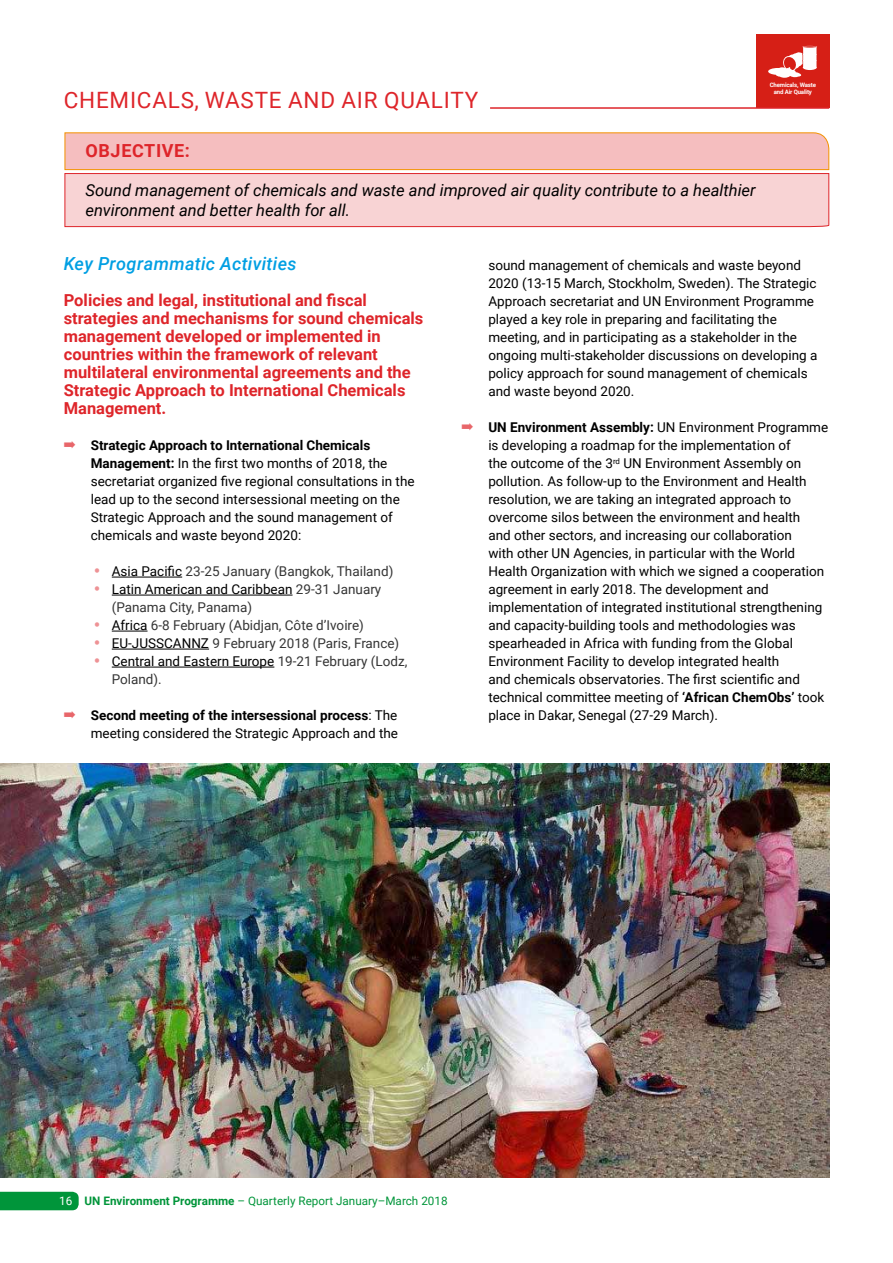
<style>
.page{position:relative;width:893px;height:1263px;background:#fff}
.page>*{position:absolute;margin:0;border:0;box-sizing:border-box;transform-origin:0 0}
.t1{font:22.5px "Roboto";letter-spacing:.035em;color:#de252a}
.t2{font:italic 500 18px "Roboto";letter-spacing:.015em;color:#009fe3}
.t3{font:700 18px "Roboto";letter-spacing:.035em;color:#de252a}
.t4{font:700 16.5px/18px "Roboto";color:#de252a}
.t5{font:italic 16.5px/19.8px "Roboto";color:#000}
.t6{font:13.5px/18px "Roboto";color:#000}
.t7{font:13.5px/18px "Roboto";color:#353535}
.t8{font:11.7px "Roboto";color:#00953a}
.t9{font:700 6.15px/6.4px "Roboto";letter-spacing:-.025em;color:#fff;text-align:center}
.s1{color:#e8666a}
.s2{font-weight:700}
.s3{color:#ee9295}
.s4{color:#000}
.s5{color:#fff}
</style>
<div class="page">
<svg style="left:0;top:1192px;width:79px;height:18px"></svg>
<svg style="left:64px;top:132px;width:766px;height:95px"></svg>
<div style="left:756px;top:35px;width:73px;height:73px;background:#d61f16"></div>
<svg style="left:768px;top:46px;width:49px;height:32px"></svg>
<hr style="left:112px;top:577px;width:70px;height:1px;background:#000">
<hr style="left:112px;top:595px;width:181px;height:1px;background:#000">
<hr style="left:112px;top:631px;width:36px;height:1px;background:#000">
<hr style="left:112px;top:649px;width:97px;height:1px;background:#000">
<hr style="left:112px;top:667px;width:162px;height:1px;background:#000">
<hr style="left:490px;top:107px;width:339px;height:2px;background:#de252a">
<img style="left:0;top:764px;width:829px;height:414px">
<h1 class="t1" style="left:64px;top:84px;width:416px">CHEMICALS, WASTE AND AIR QUALITY</h1>
<h2 class="t3" style="left:85px;top:138px;width:106px">OBJECTIVE:</h2>
<p class="t5" style="left:85px;top:180px;width:672px">Sound management of chemicals and waste and improved air quality contribute to a healthier environment and better health for all.</p>
<p class="t9" style="left:770px;top:82px;width:48px">Chemicals, Waste and Air Quality</p>
<h2 class="t2" style="left:64px;top:251px;width:234px">Key Programmatic Activities</h2>
<p class="t4" style="left:64px;top:291px;width:361px">Policies and legal, institutional and fiscal strategies and mechanisms for sound chemicals management developed or implemented in countries within the framework of relevant multilateral environmental agreements and the Strategic Approach to International Chemicals Management.</p>
<p class="t6" style="left:91px;top:436px;width:325px;text-indent:-27px"><span class="s1">➡</span> <span class="s2">Strategic Approach to International Chemicals Management:</span> In the first two months of 2018, the secretariat organized five regional consultations in the lead up to the second intersessional meeting on the Strategic Approach and the sound management of chemicals and waste beyond 2020:</p>
<p class="t7" style="left:94px;top:562px;width:301px"><span class="s3">•</span> <span class="s4">Asia Pacific</span> 23-25 January (Bangkok, Thailand)</p>
<p class="t7" style="left:112px;top:580px;width:271px;text-indent:-18px"><span class="s3">•</span> <span class="s4">Latin American and Caribbean</span> 29-31 January (Panama City, Panama)</p>
<p class="t7" style="left:94px;top:616px;width:272px"><span class="s3">•</span> <span class="s4">Africa</span> 6-8 February (Abidjan, Côte d’Ivoire)</p>
<p class="t7" style="left:94px;top:634px;width:307px"><span class="s3">•</span> <span class="s4">EU-JUSSCANNZ</span> 9 February 2018 (Paris, France)</p>
<p class="t7" style="left:112px;top:652px;width:297px;text-indent:-18px"><span class="s3">•</span> <span class="s4">Central and Eastern Europe</span> 19-21 February (Lodz,<br>Poland).</p>
<p class="t6" style="left:64px;top:706px;width:336px;text-align:right"><span class="s1">➡</span> <span class="s2">Second meeting of the intersessional process</span>: The meeting considered the Strategic Approach and the</p>
<p class="t6" style="left:488px;top:256px;width:331px">sound management of chemicals and waste beyond 2020 (13-15 March, Stockholm, Sweden). The Strategic Approach secretariat and UN Environment Programme played a key role in preparing and facilitating the meeting, and in participating as a stakeholder in the ongoing multi-stakeholder discussions on developing a policy approach for sound management of chemicals and waste beyond 2020.</p>
<p class="t6" style="left:488px;top:418px;width:341px;text-indent:-27px"><span class="s1">➡</span> <span class="s2">UN Environment Assembly:</span> UN Environment Programme is developing a roadmap for the implementation of<br>the outcome of the 3<sup>rd</sup> UN Environment Assembly on pollution. As follow-up to the Environment and Health resolution, we are taking an integrated approach to overcome silos between the environment and health<br>and other sectors, and increasing our collaboration<br>with other UN Agencies, in particular with the World Health Organization with which we signed a cooperation agreement in early 2018. The development and implementation of integrated institutional strengthening and capacity-building tools and methodologies was spearheaded in Africa with funding from the Global Environment Facility to develop integrated health<br>and chemicals observatories. The first scientific and technical committee meeting of <span class="s2">‘African ChemObs’</span> took place in Dakar, Senegal (27-29 March).</p>
<p class="t8" style="left:59px;top:1193px;width:390px"><span class="s5">16</span> <span class="s2">UN Environment Programme</span> – Quarterly Report January–March 2018</p>
</div>
